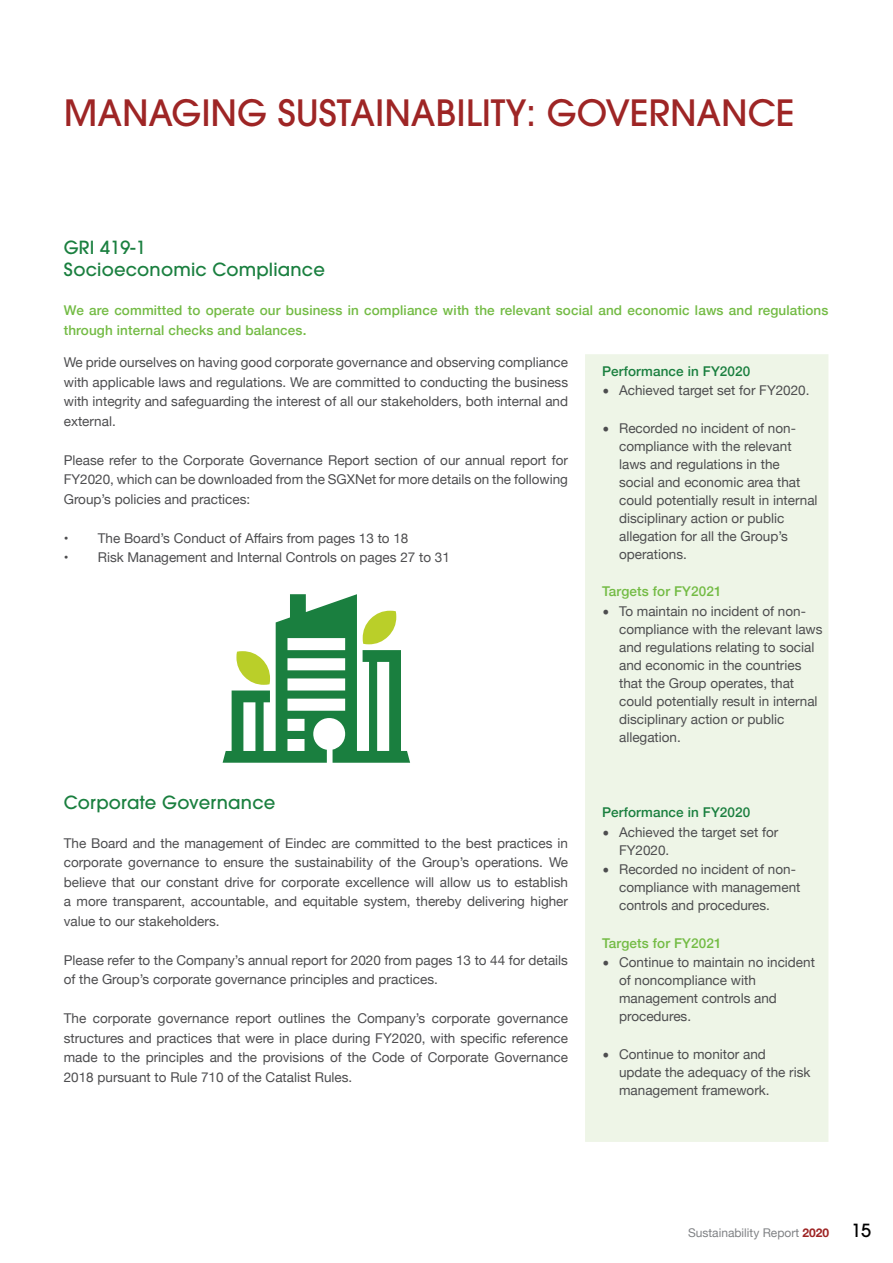
<style>
.page{position:relative;width:893px;height:1263px;background:#fff}
.page>*{position:absolute;margin:0;border:0;box-sizing:border-box;transform-origin:0 0}
.t1{font:500 36px "ITC Avant Garde Pro";color:#9e2525}
.t2{font:500 18px/22.5px "ITC Avant Garde Pro";letter-spacing:.01em;color:#1a7f3f}
.t3{font:13.5px/18px "Helvetica Neue";color:#4d4d4f}
.t4{font:500 13.5px/19.5px "Helvetica Neue";letter-spacing:.01em;color:#73bb44}
.t5{font:500 13.5px "Helvetica Neue";letter-spacing:.01em;color:#1a7f3f}
.t6{font:12px "Helvetica Neue";color:#808285}
.s1{font-weight:700;color:#9e2525}
.s2{font-family:"ITC Avant Garde Pro";font-weight:500;font-size:18px;color:#000}
</style>
<div class="page">
<div style="left:585px;top:354px;width:243px;height:788px;background:#eef5e7"></div>
<svg style="left:223px;top:594px;width:187px;height:169px"></svg>
<svg style="left:603px;top:389px;width:5px;height:5px"></svg>
<svg style="left:603px;top:426px;width:5px;height:5px"></svg>
<svg style="left:603px;top:609px;width:5px;height:5px"></svg>
<svg style="left:603px;top:830px;width:5px;height:5px"></svg>
<svg style="left:603px;top:868px;width:5px;height:4px"></svg>
<svg style="left:603px;top:961px;width:5px;height:4px"></svg>
<svg style="left:603px;top:1052px;width:5px;height:5px"></svg>
<h1 class="t1" style="left:64px;top:90px;width:732px">MANAGING SUSTAINABILITY: GOVERNANCE</h1>
<h2 class="t2" style="left:64px;top:236px;width:263px">GRI 419-1<br>Socioeconomic Compliance</h2>
<p class="t4" style="left:64px;top:300px;width:766px">We are committed to operate our business in compliance with the relevant social and economic laws and regulations through internal checks and balances.</p>
<p class="t3" style="left:64px;top:353px;width:506px;line-height:19.5px;text-align:justify">We pride ourselves on having good corporate governance and observing compliance with applicable laws and regulations. We are committed to conducting the business with integrity and safeguarding the interest of all our stakeholders, both internal and external.</p>
<p class="t3" style="left:64px;top:451px;width:506px;line-height:19.5px;text-align:justify">Please refer to the Corporate Governance Report section of our annual report for FY2020, which can be downloaded from the SGXNet for more details on the following Group’s policies and practices:</p>
<p class="t3" style="left:64px;top:529px;width:346px">• The Board’s Conduct of Affairs from pages 13 to 18</p>
<p class="t3" style="left:64px;top:549px;width:388px">• Risk Management and Internal Controls on pages 27 to 31</p>
<p class="t5" style="left:602px;top:360px;width:150px">Performance in FY2020</p>
<p class="t3" style="left:619px;top:382px;width:192px">Achieved target set for FY2020.</p>
<p class="t3" style="left:619px;top:420px;width:200px">Recorded no incident of non&shy;compliance with the relevant laws and regulations in the social and economic area that could potentially result in internal disciplinary action or public allegation for all the Group’s operations.</p>
<p class="t4" style="left:602px;top:581px;width:121px">Targets for FY2021</p>
<p class="t3" style="left:619px;top:603px;width:205px">To maintain no incident of non&shy;compliance with the relevant laws and regulations relating to social and economic in the countries that the Group operates, that could potentially result in internal disciplinary action or public allegation.</p>
<h2 class="t2" style="left:64px;top:791px;width:213px">Corporate Governance</h2>
<p class="t3" style="left:64px;top:834px;width:506px;line-height:19.5px;text-align:justify">The Board and the management of Eindec are committed to the best practices in corporate governance to ensure the sustainability of the Group’s operations. We believe that our constant drive for corporate excellence will allow us to establish a more transparent, accountable, and equitable system, thereby delivering higher value to our stakeholders.</p>
<p class="t3" style="left:64px;top:951px;width:506px;line-height:19.5px">Please refer to the Company’s annual report for 2020 from pages 13 to 44 for details of the Group’s corporate governance principles and practices.</p>
<p class="t3" style="left:64px;top:1009px;width:506px;line-height:19.5px;text-align:justify">The corporate governance report outlines the Company’s corporate governance structures and practices that were in place during FY2020, with specific reference made to the principles and the provisions of the Code of Corporate Governance 2018 pursuant to Rule 710 of the Catalist Rules.</p>
<p class="t5" style="left:602px;top:801px;width:150px">Performance in FY2020</p>
<p class="t3" style="left:619px;top:823px;width:161px">Achieved the target set for<br>FY2020.</p>
<p class="t3" style="left:619px;top:861px;width:183px">Recorded no incident of non&shy;compliance with management controls and procedures.</p>
<p class="t4" style="left:602px;top:932px;width:121px">Targets for FY2021</p>
<p class="t3" style="left:619px;top:954px;width:197px">Continue to maintain no incident of noncompliance with management controls and procedures.</p>
<p class="t3" style="left:619px;top:1045px;width:193px">Continue to monitor and update the adequacy of the risk management framework.</p>
<p class="t6" style="left:688px;top:1224px;width:185px">Sustainability Report <span class="s1">2020</span> <span class="s2">15</span></p>
</div>
